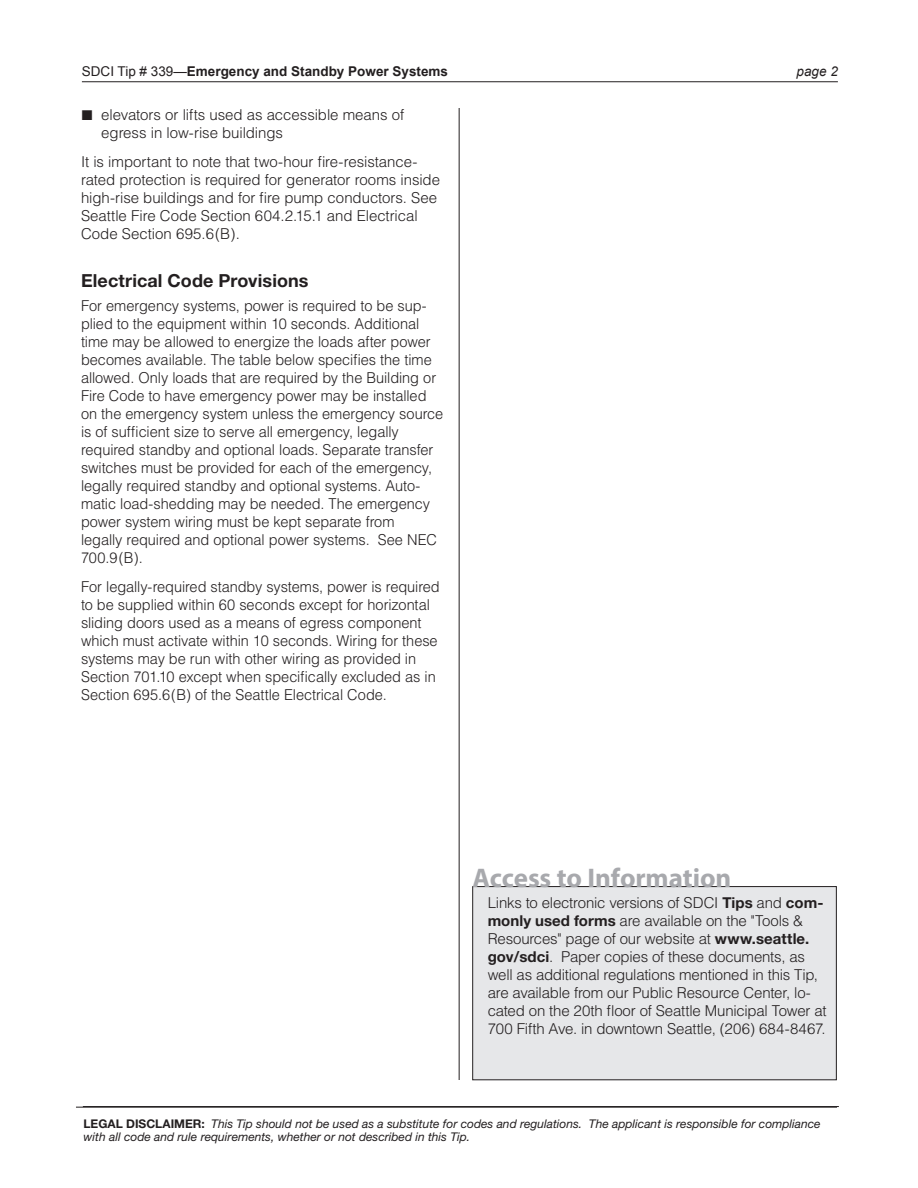
<style>
.page{position:relative;width:918px;height:1188px;background:#fff}
.page>*{position:absolute;margin:0;border:0;box-sizing:border-box;transform-origin:0 0}
.Body_text{font:700 27px "Myriad Pro";letter-spacing:-.005em;color:#a8a9ad}
.Subhead_1{font:700 18px "Helvetica Neue";letter-spacing:.005em;color:#231f20}
.Body_text-2{font:300 15px/18px "Helvetica";letter-spacing:-.005em;color:#231f20}
.t1{font:700 13.5px "Arial";color:#231f20}
.t2{font:italic 13.5px "Arial";color:#231f20}
.t3{font:italic 12px/13.5px "Helvetica Neue";color:#231f20}
.s1{font-weight:400}
.s2{font-family:"Helvetica Neue";font-weight:700}
.s3{font-weight:700;font-style:normal}
</style>
<div class="page">
<hr style="left:459px;top:108px;width:1px;height:972px;background:#231f20">
<hr style="left:82px;top:81px;width:756px;height:1px;background:#231f20">
<hr style="left:83px;top:1106px;width:756px;height:1px;background:#231f20">
<hr style="left:76px;top:1107px;width:761px;height:1px;background:#231f20">
<div style="left:473px;top:887px;width:363px;height:193px;background:#e6e7e9"></div>
<div style="left:472px;top:886px;width:365px;height:194px;border:1px solid #231f20"></div>
<p class="t1" style="left:82px;top:62px;width:368px"><span class="s1">SDCI Tip # 339—</span>Emergency and Standby Power Systems</p>
<p class="t2" style="left:797px;top:63px;width:43px">page 2</p>
<p class="Body_text-2" style="left:101px;top:105px;width:305px">elevators or lifts used as accessible means of egress in low-rise buildings</p>
<p class="Body_text-2" style="left:81px;top:152px;width:361px">It is important to note that two-hour fire-resistance&shy;rated protection is required for generator rooms inside high-rise buildings and for fire pump conductors. See Seattle Fire Code Section 604.2.15.1 and Electrical Code Section 695.6(B).</p>
<p class="Subhead_1" style="left:81px;top:270px;width:229px">Electrical Code Provisions</p>
<p class="Body_text-2" style="left:81px;top:296px;width:364px">For emergency systems, power is required to be sup&shy;plied to the equipment within 10 seconds. Additional time may be allowed to energize the loads after power becomes available. The table below specifies the time allowed. Only loads that are required by the Building or Fire Code to have emergency power may be installed on the emergency system unless the emergency source is of sufficient size to serve all emergency, legally required standby and optional loads. Separate transfer switches must be provided for each of the emergency, legally required standby and optional systems. Auto&shy;matic load-shedding may be needed. The emergency power system wiring must be kept separate from<br>legally required and optional power systems. See NEC 700.9(B).</p>
<p class="Body_text-2" style="left:81px;top:577px;width:360px">For legally-required standby systems, power is required to be supplied within 60 seconds except for horizontal sliding doors used as a means of egress component which must activate within 10 seconds. Wiring for these systems may be run with other wiring as provided in Section 701.10 except when specifically excluded as in Section 695.6(B) of the Seattle Electrical Code.</p>
<p class="Body_text" style="left:473px;top:860px;width:260px">Access to Information</p>
<p class="Body_text-2" style="left:488px;top:893px;width:340px">Links to electronic versions of SDCI <span class="s2">Tips</span> and <span class="s2">com&shy;monly used forms</span> are available on the "Tools &amp; Resources" page of our website at <span class="s2">www.seattle. gov/sdci</span>. Paper copies of these documents, as well as additional regulations mentioned in this Tip, are available from our Public Resource Center, lo&shy;cated on the 20th floor of Seattle Municipal Tower at 700 Fifth Ave. in downtown Seattle, (206) 684-8467.</p>
<p class="t3" style="left:84px;top:1116px;width:739px"><span class="s3">LEGAL DISCLAIMER:</span> This Tip should not be used as a substitute for codes and regulations. The applicant is responsible for compliance with all code and rule requirements, whether or not described in this Tip.</p>
</div>
